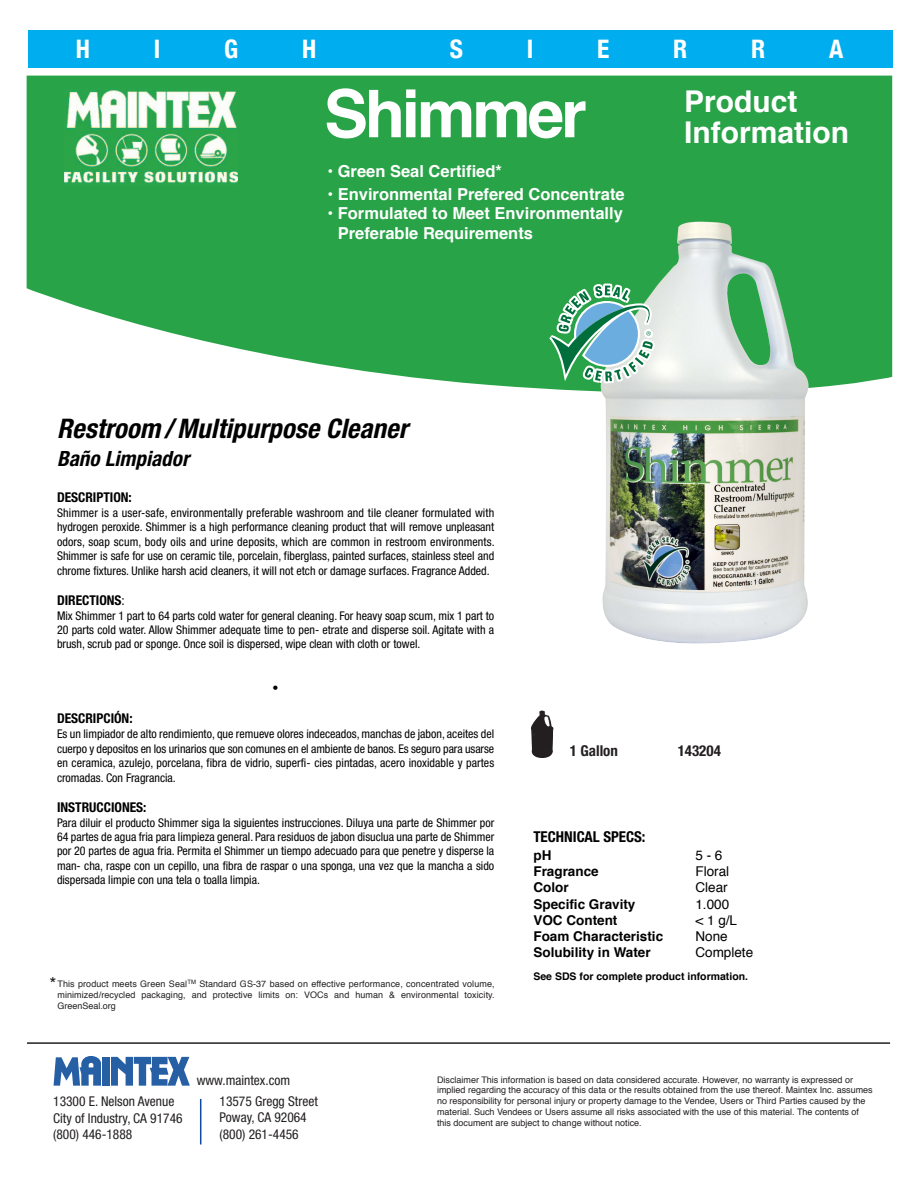
<style>
.page{position:relative;width:918px;height:1188px;background:#fff}
.page>*{position:absolute;margin:0;border:0;box-sizing:border-box;transform-origin:0 0}
.t1{font:700 66px "Helvetica";letter-spacing:-.05em;color:#fff}
.t2{font:700 30px/31.5px "Helvetica";color:#fff}
.t3{font:italic 700 condensed 27px "Helvetica Neue";letter-spacing:.005em;color:#000}
.t4{font:700 condensed 25.5px "Helvetica Neue";color:#fff}
.t5{font:italic 700 condensed 21px "Helvetica Neue";letter-spacing:.005em;color:#000}
.t6{font:18px "Helvetica";color:#231f20}
.t7{font:700 16.5px/19.5px "Helvetica";color:#fff}
.t8{font:700 condensed 15px "Helvetica Neue";color:#000}
.t9{font:700 condensed 15px "Helvetica Neue";color:#231f20}
.t10{font:condensed 13.5px/16.2px "Helvetica Neue";color:#231f20}
.t11{font:700 13.5px "Helvetica";color:#000}
.t12{font:700 condensed 13.5px "Helvetica Neue";color:#000}
.t13{font:13.5px "Helvetica";color:#000}
.t14{font:condensed 12px/14.4px "Helvetica Neue";color:#000;text-align:justify}
.t15{font:700 10.5px "Helvetica";color:#000}
.t16{font:9px/10.8px "Helvetica";color:#231f20}
.s1{font-weight:400}
</style>
<div class="page">
<div style="left:28px;top:30px;width:864px;height:38px;background:#00aeef"></div>
<svg style="left:27px;top:76px;width:865px;height:315px;fill:#29a347"></svg>
<img style="left:65px;top:90px;width:173px;height:95px">
<img style="left:571px;top:206px;width:278px;height:438px">
<hr style="left:27px;top:1042px;width:863px;height:2px;background:#231f20">
<svg style="left:54px;top:1056px;width:47px;height:30px"></svg>
<div style="left:102px;top:1057px;width:8px;height:29px;background:#275fa5"></div>
<svg style="left:111px;top:1057px;width:79px;height:29px"></svg>
<hr style="left:200px;top:1099px;width:1px;height:46px;background:#0f499d">
<img style="left:531px;top:711px;width:22px;height:47px">
<svg style="left:549px;top:284px;width:106px;height:99px"></svg>
<h3 class="t4" style="left:76px;top:34px;width:16px">H</h3>
<h3 class="t4" style="left:154px;top:34px;width:8px">I</h3>
<h3 class="t4" style="left:224px;top:34px;width:16px">G</h3>
<h3 class="t4" style="left:302px;top:34px;width:16px">H</h3>
<h3 class="t4" style="left:450px;top:34px;width:15px">S</h3>
<h3 class="t4" style="left:527px;top:34px;width:8px">I</h3>
<h3 class="t4" style="left:597px;top:34px;width:14px">E</h3>
<h3 class="t4" style="left:673px;top:34px;width:16px">R</h3>
<h3 class="t4" style="left:751px;top:34px;width:16px">R</h3>
<h3 class="t4" style="left:829px;top:34px;width:16px">A</h3>
<h1 class="t1" style="left:324px;top:86px;width:264px">Shimmer</h1>
<h3 class="t7" style="left:327px;top:163px;width:176px">• Green Seal Certified*</h3>
<h3 class="t7" style="left:327px;top:185px;width:299px">• Environmental Prefered Concentrate</h3>
<h3 class="t7" style="left:338px;top:205px;width:287px;text-indent:-10px">• Formulated to Meet Environmentally<br>Preferable Requirements</h3>
<h2 class="t2" style="left:684px;top:88px;width:166px">Product<br>Information</h2>
<h3 class="t3" style="left:57px;top:418px;width:352px">Restroom / Multipurpose Cleaner</h3>
<h3 class="t5" style="left:57px;top:451px;width:134px">Baño Limpiador</h3>
<p class="t12" style="left:57px;top:492px;width:76px">DESCRIPTION:</p>
<p class="t14" style="left:57px;top:507px;width:439px">Shimmer is a user-safe, environmentally preferable washroom and tile cleaner formulated with hydrogen peroxide. Shimmer is a high performance cleaning product that will remove unpleasant odors, soap scum, body oils and urine deposits, which are common in restroom environments.<br>Shimmer is safe for use on ceramic tile, porcelain, fiberglass, painted surfaces, stainless steel and chrome fixtures. Unlike harsh acid cleaners, it will not etch or damage surfaces. Fragrance Added.</p>
<p class="t12" style="left:57px;top:595px;width:69px">DIRECTIONS<span class="s1">:</span></p>
<p class="t14" style="left:57px;top:609px;width:439px">Mix Shimmer 1 part to 64 parts cold water for general cleaning. For heavy soap scum, mix 1 part to 20 parts cold water. Allow Shimmer adequate time to pen- etrate and disperse soil. Agitate with a brush, scrub pad or sponge. Once soil is dispersed, wipe clean with cloth or towel.</p>
<p class="t14" style="left:273px;top:681px;width:7px">•</p>
<p class="t12" style="left:57px;top:714px;width:77px">DESCRIPCIÓN:</p>
<p class="t14" style="left:57px;top:728px;width:439px">Es un limpiador de alto rendimiento, que remueve olores indeceados, manchas de jabon, aceites del cuerpo y depositos en los urinarios que son comunes en el ambiente de banos. Es seguro para usarse en ceramica, azulejo, porcelana, fibra de vidrio, superfi- cies pintadas, acero inoxidable y partes cromadas. Con Fragrancia.</p>
<p class="t12" style="left:57px;top:802px;width:91px">INSTRUCCIONES:</p>
<p class="t14" style="left:57px;top:816px;width:439px">Para diluir el producto Shimmer siga la siguientes instrucciones. Diluya una parte de Shimmer por 64 partes de agua fria para limpieza general. Para residuos de jabon disuclua una parte de Shimmer por 20 partes de agua fria. Permita el Shimmer un tiempo adecuado para que penetre y disperse la man- cha, raspe con un cepillo, una fibra de raspar o una sponga, una vez que la mancha a sido dispersada limpie con una tela o toalla limpia.</p>
<h3 class="t6" style="left:49px;top:976px;width:9px">*</h3>
<p class="t16" style="left:57px;top:979px;width:439px;text-align:justify">This product meets Green Seal<sup>TM</sup> Standard GS-37 based on effective performance, concentrated volume, minimized/recycled packaging, and protective limits on: VOCs and human &amp; environmental toxicity.<br>GreenSeal.org</p>
<p class="t9" style="left:570px;top:745px;width:50px">1 Gallon</p>
<p class="t9" style="left:678px;top:745px;width:45px">143204</p>
<p class="t8" style="left:533px;top:832px;width:114px">TECHNICAL SPECS:</p>
<p class="t11" style="left:533px;top:850px;width:19px">pH</p>
<p class="t13" style="left:695px;top:850px;width:29px">5 - 6</p>
<p class="t11" style="left:533px;top:866px;width:67px">Fragrance</p>
<p class="t13" style="left:695px;top:866px;width:35px">Floral</p>
<p class="t11" style="left:533px;top:882px;width:37px">Color</p>
<p class="t13" style="left:695px;top:882px;width:34px">Clear</p>
<p class="t11" style="left:533px;top:898px;width:104px">Specific Gravity</p>
<p class="t13" style="left:695px;top:898px;width:35px">1.000</p>
<p class="t11" style="left:533px;top:914px;width:85px">VOC Content</p>
<p class="t13" style="left:695px;top:914px;width:43px">&lt; 1 g/L</p>
<p class="t11" style="left:533px;top:931px;width:131px">Foam Characteristic</p>
<p class="t13" style="left:695px;top:931px;width:34px">None</p>
<p class="t11" style="left:533px;top:947px;width:119px">Solubility in Water</p>
<p class="t13" style="left:695px;top:947px;width:59px">Complete</p>
<p class="t15" style="left:533px;top:972px;width:216px">See SDS for complete product information.</p>
<p class="t10" style="left:53px;top:1095px;width:131px">13300 E. Nelson Avenue<br>City of Industry, CA 91746 (800) 446-1888</p>
<p class="t10" style="left:197px;top:1073px;width:95px">www.maintex.com</p>
<p class="t16" style="left:437px;top:1075px;width:437px">Disclaimer This information is based on data considered accurate. However, no warranty is expressed or implied regarding the accuracy of this data or the results obtained from the use thereof. Maintex Inc. assumes no responsibility for personal injury or property damage to the Vendee, Users or Third Parties caused by the material. Such Vendees or Users assume all risks associated with the use of this material. The contents of this document are subject to change without notice.</p>
<p class="t10" style="left:220px;top:1094px;width:100px">13575 Gregg Street<br>Poway, CA 92064 (800) 261-4456</p>
</div>
